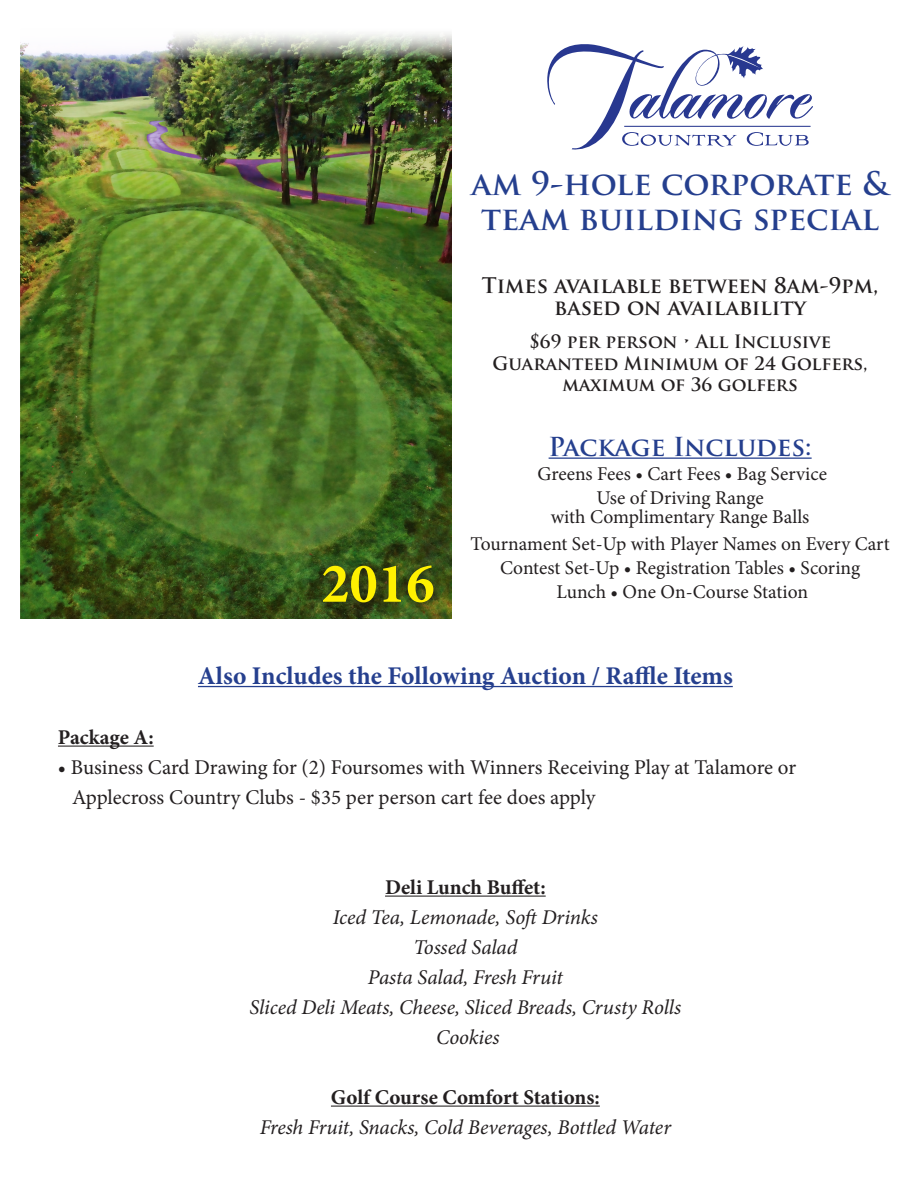
<style>
.page{position:relative;width:918px;height:1188px;background:#fff}
.page>*{position:absolute;margin:0;border:0;box-sizing:border-box;transform-origin:0 0}
.t1{font:700 56.7px "Minion Pro";color:#fff101}
.t2{font:700 31.65px "Trajan Pro";color:#253f8e}
.t3{font:700 25.5px "Minion Pro";color:#253f8e}
.t4{font:700 25.5px "Trajan Pro";letter-spacing:-.01em;color:#253f8e}
.t5{font:italic 21px "Minion Pro";letter-spacing:-.005em;color:#231f20}
.t6{font:21px "Minion Pro";color:#231f20}
.t7{font:700 21px "Minion Pro";color:#231f20}
.t8{font:700 21px/22.5px "Trajan Pro";color:#231f20;text-align:center}
.t9{font:19.5px "Minion Pro";color:#231f20}
.t10{font:700 18px "Trajan Pro";color:#231f20}
</style>
<div class="page">
<img style="left:21px;top:33px;width:430px;height:586px">
<svg style="left:547px;top:44px;width:266px;height:105px"></svg>
<hr style="left:549px;top:458px;width:263px;height:1px;background:#253f8e">
<hr style="left:198px;top:686px;width:535px;height:1px;background:#253f8e">
<hr style="left:58px;top:746px;width:96px;height:1px;background:#231f20">
<hr style="left:385px;top:896px;width:161px;height:1px;background:#231f20">
<hr style="left:331px;top:1106px;width:269px;height:1px;background:#231f20">
<div style="left:316px;top:558px;width:125px;height:52px;background:#231f20;opacity:.75"></div>
<p class="t2" style="left:472px;top:164px;width:419px">am 9-hole corporate &amp;</p>
<p class="t2" style="left:481px;top:199px;width:399px">team building special</p>
<p class="t1" style="left:321px;top:544px;width:115px">2016</p>
<p class="t8" style="left:482px;top:274px;width:398px">Times available between 8am-9pm, based on availability</p>
<p class="t10" style="left:529px;top:330px;width:303px">$69 per person • All Inclusive</p>
<p class="t10" style="left:493px;top:352px;width:377px">Guaranteed Minimum of 24 Golfers,</p>
<p class="t10" style="left:563px;top:374px;width:237px">maximum of 36 golfers</p>
<p class="t4" style="left:549px;top:430px;width:265px">Package Includes:</p>
<p class="t9" style="left:538px;top:460px;width:291px">Greens Fees • Cart Fees • Bag Service</p>
<p class="t9" style="left:597px;top:484px;width:169px">Use of Driving Range</p>
<p class="t9" style="left:551px;top:504px;width:260px">with Complimentary Range Balls</p>
<p class="t9" style="left:471px;top:531px;width:421px">Tournament Set-Up with Player Names on Every Cart</p>
<p class="t9" style="left:500px;top:555px;width:362px">Contest Set-Up • Registration Tables • Scoring</p>
<p class="t9" style="left:557px;top:579px;width:253px">Lunch • One On-Course Station</p>
<p class="t3" style="left:198px;top:658px;width:536px">Also Includes the Following Auction / Raffle Items</p>
<p class="t7" style="left:58px;top:722px;width:97px">Package A:</p>
<p class="t6" style="left:58px;top:753px;width:740px">• Business Card Drawing for (2) Foursomes with Winners Receiving Play at Talamore or</p>
<p class="t6" style="left:72px;top:783px;width:525px">Applecross Country Clubs - $35 per person cart fee does apply</p>
<p class="t7" style="left:385px;top:872px;width:162px">Deli Lunch Buffet:</p>
<p class="t5" style="left:333px;top:903px;width:267px">Iced Tea, Lemonade, Soft Drinks</p>
<p class="t5" style="left:413px;top:933px;width:106px">Tossed Salad</p>
<p class="t5" style="left:368px;top:963px;width:197px">Pasta Salad, Fresh Fruit</p>
<p class="t5" style="left:250px;top:993px;width:433px">Sliced Deli Meats, Cheese, Sliced Breads, Crusty Rolls</p>
<p class="t5" style="left:436px;top:1023px;width:65px">Cookies</p>
<p class="t7" style="left:331px;top:1082px;width:270px">Golf Course Comfort Stations:</p>
<p class="t5" style="left:260px;top:1113px;width:413px">Fresh Fruit, Snacks, Cold Beverages, Bottled Water</p>
</div>
